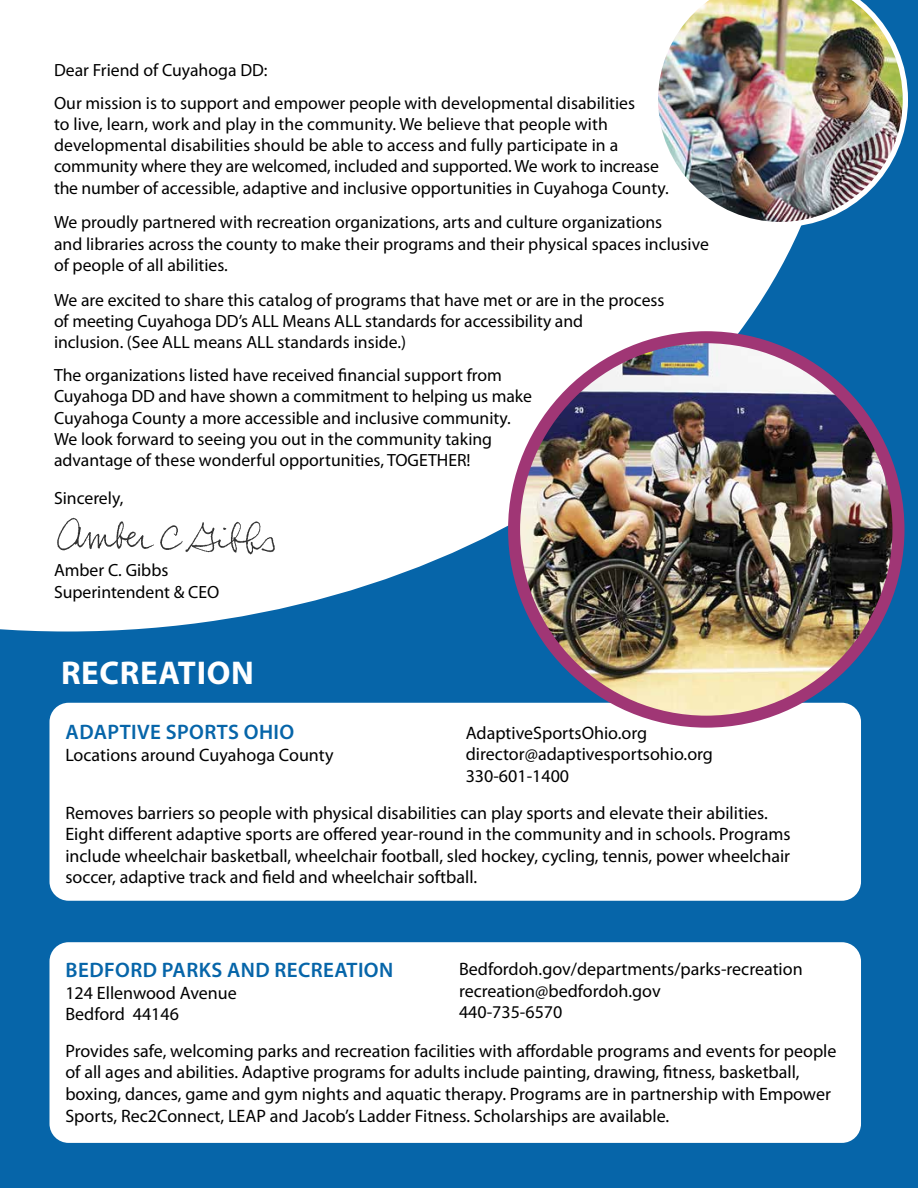
<style>
.page{position:relative;width:918px;height:1188px;background:#0665a9}
.page>*{position:absolute;margin:0;border:0;box-sizing:border-box;transform-origin:0 0}
.t1{font:700 33px "Myriad Pro";letter-spacing:.02em;color:#fff}
.t2{font:600 21px "Myriad Pro";letter-spacing:.02em;color:#0665a9}
.t3{font:18px/21.6px "Myriad Pro";color:#000}
.t4{font:17.7px/21.3px "Myriad Pro";color:#000}
</style>
<div class="page">
<svg style="left:0;top:0;width:841px;height:632px;background:#eef3f8"></svg>
<div style="left:48px;top:941px;width:814px;height:203px;background:#fff;border-radius:20px"></div>
<div style="left:47px;top:940px;width:816px;height:205px;border:2px solid #0665a9;border-radius:20px"></div>
<div style="left:48px;top:702px;width:814px;height:200px;background:#fff;border-radius:20px"></div>
<div style="left:47px;top:700px;width:816px;height:203px;border:2px solid #0665a9;border-radius:20px"></div>
<img style="left:653px;top:0;width:255px;height:227px">
<img style="left:514px;top:337px;width:384px;height:385px;border-radius:192px">
<div style="left:508px;top:331px;width:396px;height:397px;border:12px solid #a03675;border-radius:50%"></div>
<img style="left:25px;top:511px;width:283px;height:57px">
<p class="t4" style="left:54px;top:53px;width:583px;line-height:33px">Dear Friend of Cuyahoga DD:<br>Our mission is to support and empower people with developmental disabilities</p>
<p class="t4" style="left:54px;top:113px;width:616px">to live, learn, work and play in the community. We believe that people with developmental disabilities should be able to access and fully participate in a community where they are welcomed, included and supported. We work to increase the number of accessible, adaptive and inclusive opportunities in Cuyahoga County.</p>
<p class="t4" style="left:54px;top:212px;width:656px">We proudly partnered with recreation organizations, arts and culture organizations<br>and libraries across the county to make their programs and their physical spaces inclusive of people of all abilities.</p>
<p class="t4" style="left:54px;top:289px;width:612px">We are excited to share this catalog of programs that have met or are in the process of meeting Cuyahoga DD’s ALL Means ALL standards for accessibility and<br>inclusion. (See ALL means ALL standards inside.)</p>
<p class="t4" style="left:54px;top:364px;width:479px">The organizations listed have received financial support from Cuyahoga DD and have shown a commitment to helping us make Cuyahoga County a more accessible and inclusive community.<br>We look forward to seeing you out in the community taking advantage of these wonderful opportunities, TOGETHER!</p>
<p class="t4" style="left:54px;top:487px;width:71px">Sincerely,</p>
<p class="t4" style="left:54px;top:560px;width:167px">Amber C. Gibbs<br>Superintendent &amp; CEO</p>
<h1 class="t1" style="left:61px;top:652px;width:194px">RECREATION</h1>
<p class="t2" style="left:66px;top:719px;width:230px">ADAPTIVE SPORTS OHIO</p>
<p class="t3" style="left:65px;top:744px;width:270px">Locations around Cuyahoga County</p>
<p class="t3" style="left:466px;top:722px;width:249px">AdaptiveSportsOhio.org director@adaptivesportsohio.org<br>330-601-1400</p>
<p class="t3" style="left:65px;top:802px;width:727px">Removes barriers so people with physical disabilities can play sports and elevate their abilities.<br>Eight different adaptive sports are offered year-round in the community and in schools. Programs include wheelchair basketball, wheelchair football, sled hockey, cycling, tennis, power wheelchair soccer, adaptive track and field and wheelchair softball.</p>
<p class="t3" style="left:459px;top:958px;width:345px">Bedfordoh.gov/departments/parks-recreation recreation@bedfordoh.gov<br>440-735-6570</p>
<p class="t2" style="left:66px;top:957px;width:329px">BEDFORD PARKS AND RECREATION</p>
<p class="t3" style="left:65px;top:981px;width:173px">124 Ellenwood Avenue<br>Bedford 44146</p>
<p class="t3" style="left:65px;top:1040px;width:773px">Provides safe, welcoming parks and recreation facilities with affordable programs and events for people of all ages and abilities. Adaptive programs for adults include painting, drawing, fitness, basketball, boxing, dances, game and gym nights and aquatic therapy. Programs are in partnership with Empower Sports, Rec2Connect, LEAP and Jacob’s Ladder Fitness. Scholarships are available.</p>
</div>
